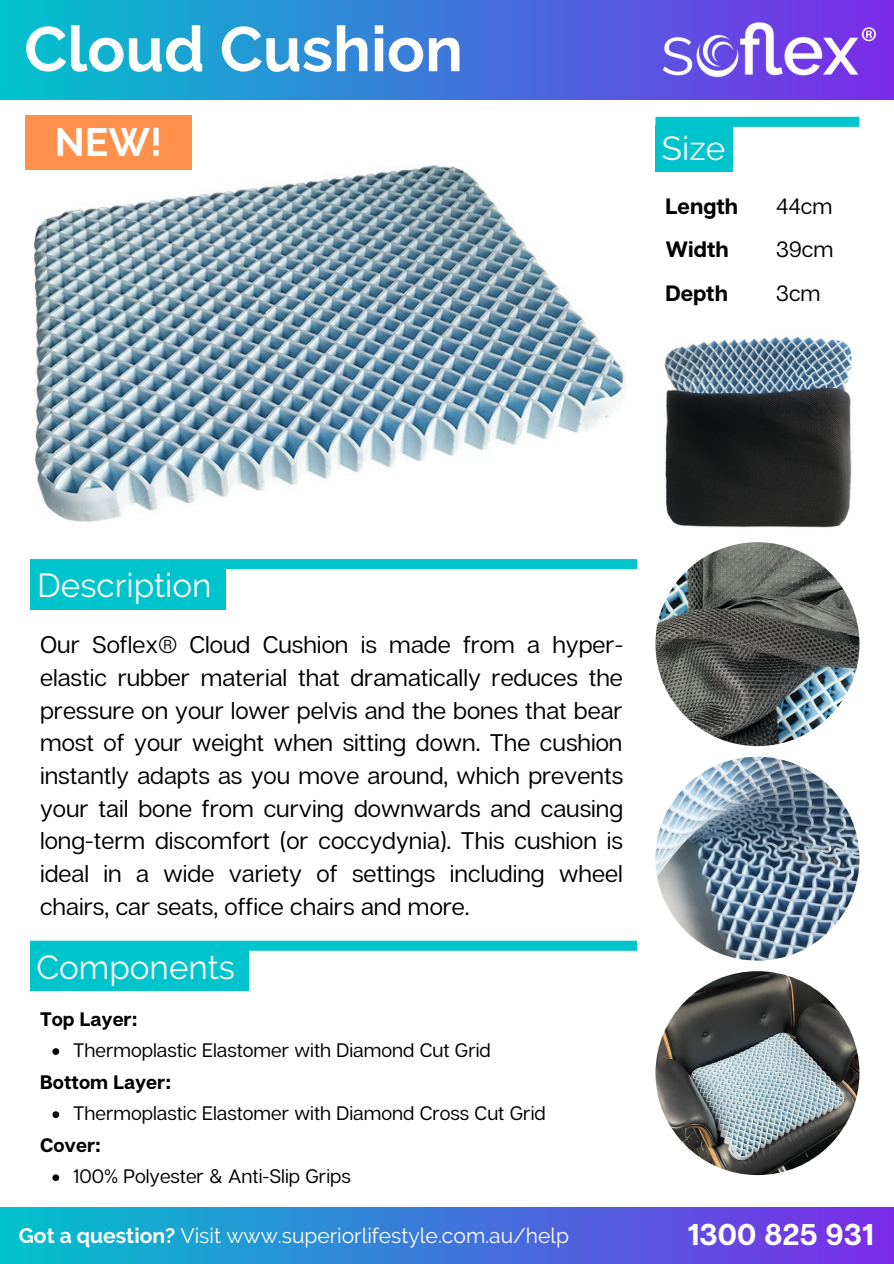
<style>
.page{position:relative;width:894px;height:1264px;background:#fff}
.page>*{position:absolute;margin:0;border:0;box-sizing:border-box;transform-origin:0 0}
.t1{font:700 62.85px "Raleway";color:#fff}
.t2{font:700 39.3px "Raleway";color:#fff}
.t3{font:33.15px "Raleway";color:#fff}
.t4{font:700 30px "Articulat CF";color:#fff}
.t5{font:24px/32.7px "Articulat CF";color:#000;text-align:justify}
.t6{font:700 22.2px/44px "Articulat CF";color:#000}
.t7{font:22.2px/44px "Articulat CF";color:#000;text-align:justify}
.t8{font:21px "Raleway";color:#fff}
.t9{font:19.5px "Articulat CF";color:#000}
.t10{font:700 19.5px "Articulat CF";color:#000}
.s1{font-weight:700}
</style>
<div class="page">
<img style="left:34px;top:165px;width:592px;height:357px">
<div style="left:25px;top:116px;width:167px;height:54px;background:#ff914d"></div>
<img style="left:655px;top:542px;width:204px;height:204px;border-radius:50%">
<svg style="left:30px;top:559px;width:606px;height:10px;background:#01c4cc"></svg>
<div style="left:30px;top:563px;width:195px;height:46px;background:#00c4cc"></div>
<svg style="left:30px;top:940px;width:606px;height:10px;background:#15c9d0"></svg>
<div style="left:30px;top:945px;width:218px;height:45px;background:#00c4cc"></div>
<svg style="left:655px;top:117px;width:204px;height:10px;background:#02c4cc"></svg>
<div style="left:655px;top:125px;width:78px;height:46px;background:#00c4cc"></div>
<img style="left:664px;top:336px;width:188px;height:192px">
<svg style="left:52px;top:1048px;width:7px;height:6px"></svg>
<svg style="left:52px;top:1111px;width:7px;height:6px"></svg>
<svg style="left:52px;top:1174px;width:7px;height:7px"></svg>
<img style="left:655px;top:756px;width:204px;height:204px;border-radius:50%">
<img style="left:655px;top:971px;width:204px;height:204px;border-radius:50%">
<div style="left:0;top:1206px;width:893px;height:57px;background:linear-gradient(to right,#01c3cc,#7b2be8)"></div>
<div style="left:0;top:0;width:893px;height:100px;background:linear-gradient(to right,#01c3cc,#7c2ae8)"></div>
<img style="left:651px;top:12px;width:240px;height:74px">
<h1 class="t1" style="left:24px;top:12px;width:440px">Cloud Cushion</h1>
<h2 class="t2" style="left:55px;top:119px;width:109px">NEW!</h2>
<h3 class="t3" style="left:661px;top:128px;width:65px">Size</h3>
<p class="t6" style="left:665px;top:183px;width:74px">Length<br>Width<br>Depth</p>
<p class="t7" style="left:776px;top:183px;width:59px">44cm 39cm 3cm</p>
<h3 class="t3" style="left:37px;top:566px;width:176px">Description</h3>
<p class="t5" style="left:40px;top:627px;width:584px">Our Soflex® Cloud Cushion is made from a hyper&shy;elastic rubber material that dramatically reduces the pressure on your lower pelvis and the bones that bear most of your weight when sitting down. The cushion instantly adapts as you move around, which prevents your tail bone from curving downwards and causing long-term discomfort (or coccydynia). This cushion is ideal in a wide variety of settings including wheel chairs, car seats, office chairs and more.</p>
<h3 class="t3" style="left:36px;top:948px;width:200px">Components</h3>
<p class="t10" style="left:40px;top:1006px;width:99px">Top Layer:</p>
<p class="t9" style="left:73px;top:1038px;width:419px">Thermoplastic Elastomer with Diamond Cut Grid</p>
<p class="t10" style="left:40px;top:1069px;width:133px">Bottom Layer:</p>
<p class="t9" style="left:73px;top:1101px;width:474px">Thermoplastic Elastomer with Diamond Cross Cut Grid</p>
<p class="t10" style="left:40px;top:1132px;width:62px">Cover:</p>
<p class="t9" style="left:73px;top:1164px;width:279px">100% Polyester &amp; Anti-Slip Grips</p>
<p class="t8" style="left:19px;top:1223px;width:552px"><span class="s1">Got a question?</span> Visit www.superiorlifestyle.com.au/help</p>
<p class="t4" style="left:687px;top:1215px;width:188px">1300 825 931</p>
</div>
